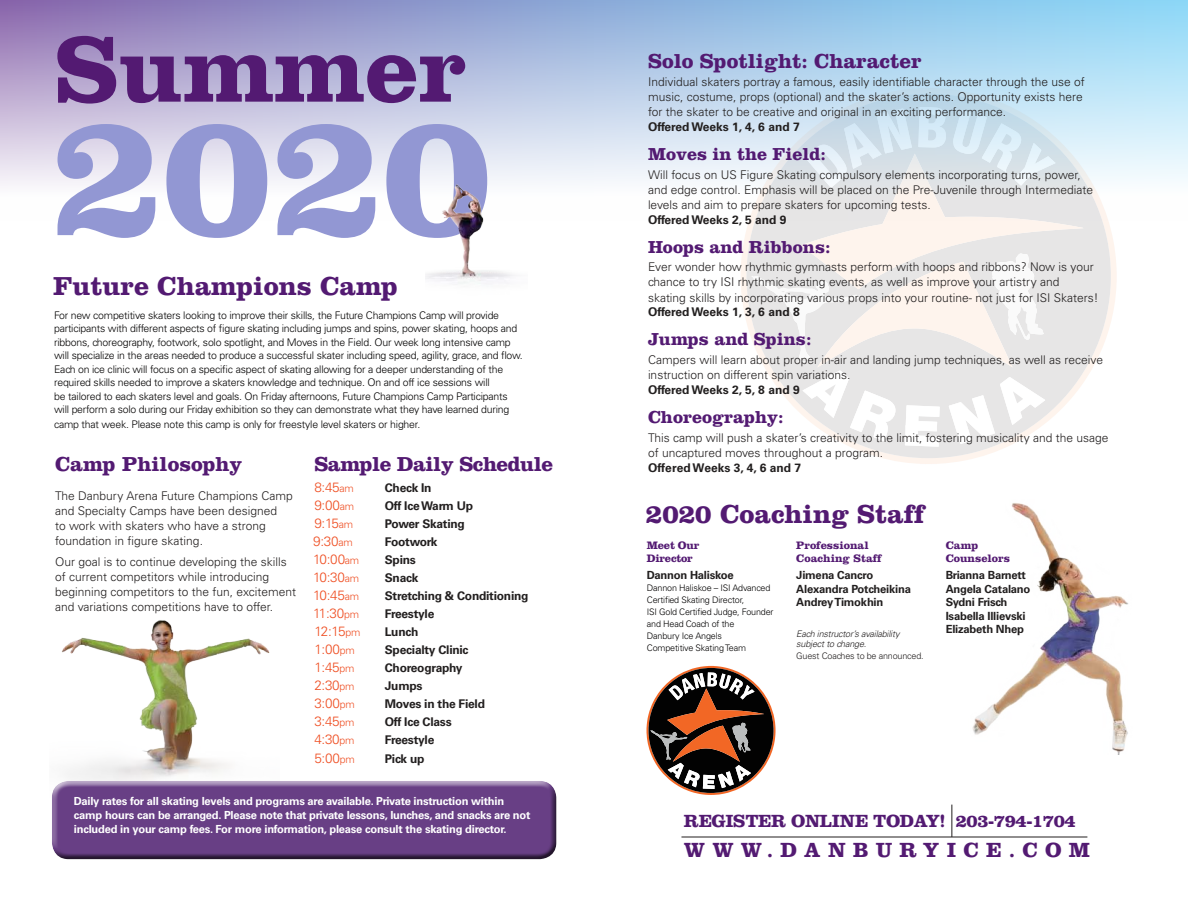
<style>
.page{position:relative;width:1188px;height:918px;background:#fff}
.page>*{position:absolute;margin:0;border:0;box-sizing:border-box;transform-origin:0 0}
.t1{font:700 180px "Clarendon";color:#9297d3}
.t2{font:700 96.3px "Clarendon LT Std";color:#531a72}
.t3{font:700 27px "Clarendon LT Std";color:#531a72}
.t4{font:700 21.3px "Clarendon LT Std";letter-spacing:.34em;color:#531a72}
.t5{font:700 21px "Clarendon LT Std";color:#531a72}
.t6{font:700 21px "Clarendon LT Std";letter-spacing:-.02em;color:#531a72}
.t7{font:700 18.3px "Clarendon LT Std";letter-spacing:-.02em;color:#531a72}
.t8{font:700 18px "Clarendon LT Std";color:#531a72}
.t9{font:300 13.5px "Univers LT Std";letter-spacing:-.02em;color:#ef4e22}
.t10{font:300 12px/15.1px "Univers LT Std";color:#221f1f}
.t11{font:700 12px "Univers LT Std";letter-spacing:-.02em;color:#221f1f}
.t12{font:700 12px "Univers LT Std";color:#221f1f}
.t13{font:700 11.25px/13.5px "Univers LT Std";letter-spacing:-.02em;color:#221f1f}
.t14{font:700 11.25px/13.5px "Clarendon LT Std";color:#531a72}
.t15{font:700 11.25px/13.5px "Clarendon LT Std";letter-spacing:-.02em;color:#531a72}
.t16{font:700 11.1px/14px "Univers LT Std";letter-spacing:-.02em;color:#fff}
.t17{font:300 10.5px/13.5px "Univers LT Std";letter-spacing:-.02em;color:#020101}
.t18{font:300 9px/12px "Univers LT Std";letter-spacing:-.02em;color:#020101}
.t19{font:italic 300 9px/10.5px "Univers LT Std";letter-spacing:-.02em;color:#221f1f}
.t20{font:300 9px "Univers LT Std";letter-spacing:-.02em;color:#221f1f}
.s1{font-size:10.5px}
.s2{font-family:"Clarendon"}
</style>
<div class="page">
<svg style="left:741px;top:232px;width:376px;height:232px"></svg>
<svg style="left:746px;top:220px;width:365px;height:238px"></svg>
<svg style="left:752px;top:220px;width:332px;height:227px"></svg>
<img style="left:0;top:0;width:1188px;height:220px">
<hr style="left:681px;top:837px;width:406px;height:1px;background:#221f1f">
<hr style="left:951px;top:805px;width:1px;height:32px;background:#221f1f">
<img style="left:972px;top:503px;width:156px;height:252px">
<img style="left:62px;top:620px;width:208px;height:159px">
<svg style="left:58px;top:779px;width:493px;height:6px"></svg>
<svg style="left:52px;top:785px;width:505px;height:75px;background:#674182"></svg>
<img style="left:425px;top:181px;width:103px;height:103px">
<svg style="left:647px;top:666px;width:129px;height:129px"></svg>
<h2 class="t2" style="left:55px;top:34px;width:413px">Summer</h2>
<h1 class="t1" style="left:52px;top:67px;width:441px">2020</h1>
<h3 class="t3" style="left:53px;top:276px;width:346px">Future Champions Camp</h3>
<p class="t17" style="left:54px;top:309px;width:470px">For new competitive skaters looking to improve their skills, the Future Champions Camp will provide participants with different aspects of figure skating including jumps and spins, power skating, hoops and ribbons, choreography, footwork, solo spotlight, and Moves in the Field. Our week long intensive camp will specialize in the areas needed to produce a successful skater including speed, agility, grace, and flow.<br>Each on ice clinic will focus on a specific aspect of skating allowing for a deeper understanding of the required skills needed to improve a skaters knowledge and technique. On and off ice sessions will<br>be tailored to each skaters level and goals. On Friday afternoons, Future Champions Camp Participants will perform a solo during our Friday exhibition so they can demonstrate what they have learned during</p>
<p class="t17" style="left:54px;top:419px;width:368px">camp that week. Please note this camp is only for freestyle level skaters or higher.</p>
<h3 class="t5" style="left:55px;top:456px;width:189px">Camp Philosophy</h3>
<p class="t10" style="left:55px;top:489px;width:239px">The Danbury Arena Future Champions Camp and Specialty Camps have been designed<br>to work with skaters who have a strong foundation in figure skating.</p>
<p class="t10" style="left:55px;top:555px;width:242px">Our goal is to continue developing the skills of current competitors while introducing beginning competitors to the fun, excitement and variations competitions have to offer.</p>
<h3 class="t6" style="left:314px;top:456px;width:240px">Sample Daily Schedule</h3>
<p class="t9" style="left:314px;top:481px;width:41px">8:45<span class="s1">am</span></p>
<p class="t11" style="left:385px;top:482px;width:48px">Check In</p>
<p class="t9" style="left:314px;top:499px;width:41px">9:00<span class="s1">am</span></p>
<p class="t11" style="left:385px;top:500px;width:90px">Off Ice Warm Up</p>
<p class="t9" style="left:314px;top:517px;width:40px">9:15<span class="s1">am</span></p>
<p class="t11" style="left:385px;top:518px;width:82px">Power Skating</p>
<p class="t9" style="left:313px;top:535px;width:41px">9:30<span class="s1">am</span></p>
<p class="t11" style="left:385px;top:536px;width:54px">Footwork</p>
<p class="t9" style="left:313px;top:553px;width:48px">10:00<span class="s1">am</span></p>
<p class="t11" style="left:385px;top:554px;width:33px">Spins</p>
<p class="t9" style="left:313px;top:571px;width:47px">10:30<span class="s1">am</span></p>
<p class="t11" style="left:385px;top:572px;width:35px">Snack</p>
<p class="t9" style="left:313px;top:589px;width:47px">10:45<span class="s1">am</span></p>
<p class="t11" style="left:385px;top:590px;width:145px">Stretching &amp; Conditioning</p>
<p class="t9" style="left:313px;top:607px;width:47px">11:30<span class="s1">pm</span></p>
<p class="t11" style="left:385px;top:608px;width:51px">Freestyle</p>
<p class="t9" style="left:314px;top:625px;width:48px">12:15<span class="s1">pm</span></p>
<p class="t11" style="left:385px;top:626px;width:35px">Lunch</p>
<p class="t9" style="left:314px;top:643px;width:42px">1:00<span class="s1">pm</span></p>
<p class="t11" style="left:385px;top:644px;width:85px">Specialty Clinic</p>
<p class="t9" style="left:314px;top:661px;width:42px">1:45<span class="s1">pm</span></p>
<p class="t11" style="left:385px;top:662px;width:79px">Choreography</p>
<p class="t9" style="left:314px;top:679px;width:42px">2:30<span class="s1">pm</span></p>
<p class="t11" style="left:385px;top:680px;width:39px">Jumps</p>
<p class="t9" style="left:314px;top:697px;width:42px">3:00<span class="s1">pm</span></p>
<p class="t11" style="left:385px;top:698px;width:102px">Moves in the Field</p>
<p class="t9" style="left:314px;top:715px;width:42px">3:45<span class="s1">pm</span></p>
<p class="t11" style="left:385px;top:716px;width:68px">Off Ice Class</p>
<p class="t9" style="left:314px;top:733px;width:42px">4:30<span class="s1">pm</span></p>
<p class="t11" style="left:385px;top:734px;width:51px">Freestyle</p>
<p class="t9" style="left:314px;top:753px;width:42px">5:00<span class="s1">pm</span></p>
<p class="t11" style="left:385px;top:754px;width:41px">Pick up</p>
<p class="t16" style="left:74px;top:795px;width:458px">Daily rates for all skating levels and programs are available. Private instruction within camp hours can be arranged. Please note that private lessons, lunches, and snacks are not included in your camp fees. For more information, please consult the skating director.</p>
<h3 class="t5" style="left:648px;top:53px;width:275px">Solo Spotlight: Character</h3>
<p class="t10" style="left:648px;top:75px;width:438px">Individual skaters portray a famous, easily identifiable character through the use of music, costume, props (optional) and the skater’s actions. Opportunity exists here for the skater to be creative and original in an exciting performance.</p>
<p class="t12" style="left:648px;top:122px;width:153px">Offered Weeks 1, 4, 6 and 7</p>
<h3 class="t8" style="left:648px;top:148px;width:180px">Moves in the Field:</h3>
<p class="t10" style="left:648px;top:168px;width:447px">Will focus on US Figure Skating compulsory elements incorporating turns, power, and edge control. Emphasis will be placed on the Pre-Juvenile through Intermediate levels and aim to prepare skaters for upcoming tests.</p>
<p class="t12" style="left:648px;top:215px;width:140px">Offered Weeks 2, 5 and 9</p>
<h3 class="t8" style="left:648px;top:240px;width:184px">Hoops and Ribbons:</h3>
<p class="t10" style="left:648px;top:260px;width:452px">Ever wonder how rhythmic gymnasts perform with hoops and ribbons? Now is your chance to try ISI rhythmic skating events, as well as improve your artistry and skating skills by incorporating various props into your routine- not just for ISI Skaters!</p>
<p class="t12" style="left:648px;top:307px;width:153px">Offered Weeks 1, 3, 6 and 8</p>
<h3 class="t8" style="left:648px;top:333px;width:165px">Jumps and Spins:</h3>
<p class="t10" style="left:648px;top:353px;width:457px">Campers will learn about proper in-air and landing jump techniques, as well as receive instruction on different spin variations.</p>
<p class="t12" style="left:648px;top:385px;width:153px">Offered Weeks 2, 5, 8 and 9</p>
<h3 class="t8" style="left:648px;top:411px;width:137px">Choreography:</h3>
<p class="t10" style="left:648px;top:431px;width:462px">This camp will push a skater’s creativity to the limit, fostering musicality and the usage of uncaptured moves throughout a program.</p>
<p class="t12" style="left:648px;top:463px;width:155px">Offered Weeks 3, 4, 6 and 7</p>
<h3 class="t3" style="left:646px;top:504px;width:280px"><span class="s2">2020</span> Coaching Staff</h3>
<p class="t15" style="left:647px;top:539px;width:54px">Meet Our<br>Director</p>
<p class="t13" style="left:647px;top:569px;width:88px">Dannon Haliskoe</p>
<p class="t14" style="left:796px;top:539px;width:87px">Professional<br>Coaching Staff</p>
<p class="t13" style="left:796px;top:569px;width:116px">Jimena Cancro<br>Alexandra Potcheikina<br>Andrey Timokhin</p>
<p class="t19" style="left:796px;top:629px;width:105px">Each instructor’s availability subject to change.</p>
<p class="t20" style="left:796px;top:653px;width:129px">Guest Coaches to be announced.</p>
<p class="t14" style="left:946px;top:539px;width:66px">Camp<br>Counselors</p>
<p class="t13" style="left:946px;top:569px;width:86px">Brianna Barnett<br>Angela Catalano<br>Sydni Frisch<br>Isabella Illievski<br>Elizabeth Nhep</p>
<p class="t18" style="left:647px;top:582px;width:128px">Dannon Haliskoe – ISI Advanced<br>Certified Skating Director,<br>ISI Gold Certified Judge, Founder and Head Coach of the<br>Danbury Ice Angels<br>Competitive Skating Team</p>
<h3 class="t7" style="left:684px;top:814px;width:393px">REGISTER ONLINE TODAY! 203-794-1704</h3>
<h3 class="t4" style="left:684px;top:842px;width:408px">WWW.DANBURYICE.COM</h3>
</div>
